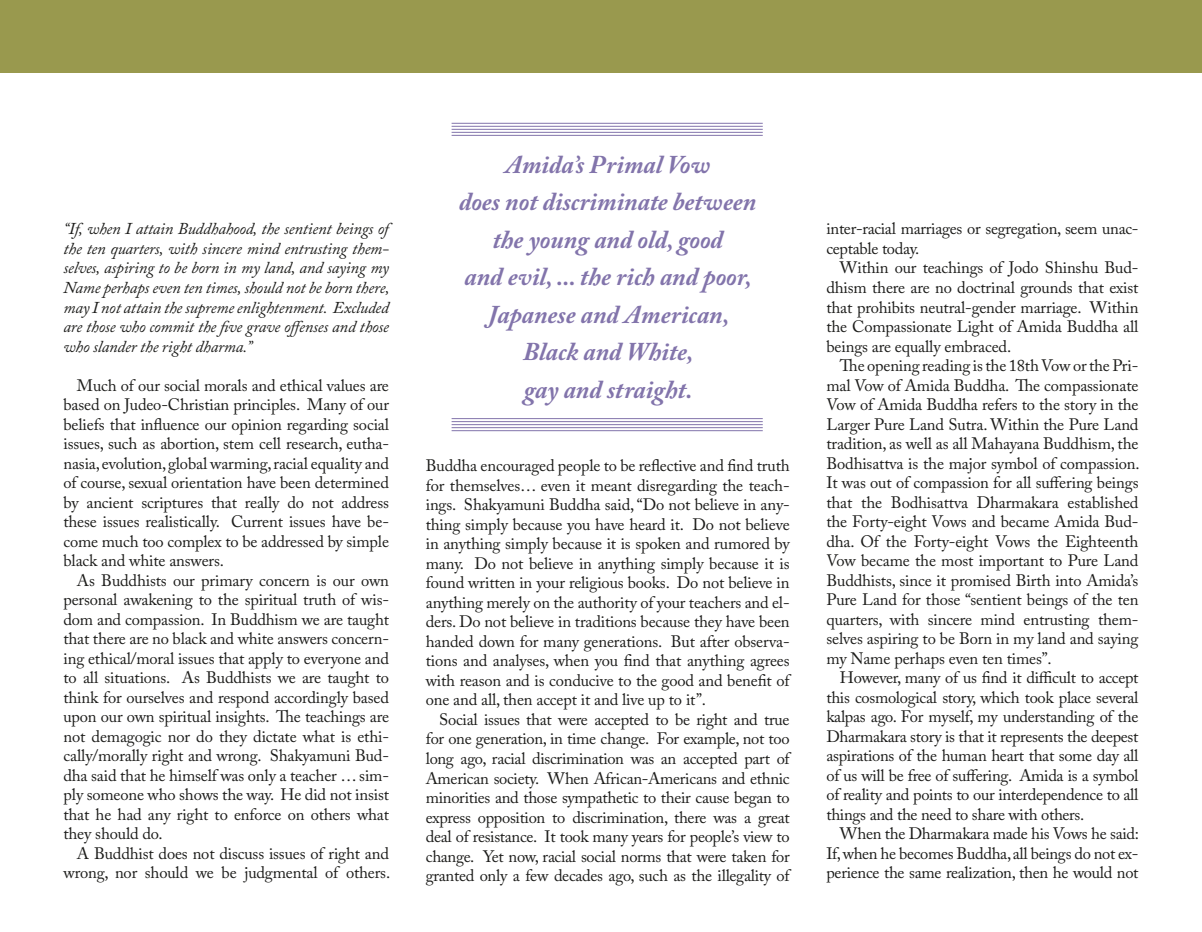
<style>
.page{position:relative;width:1202px;height:932px;background:#fff}
.page>*{position:absolute;margin:0;border:0;box-sizing:border-box;transform-origin:0 0}
.SD_PULL_QUOTE_B_ITAL{font:italic 700 25.5px/37.5px "Adobe Caslon Pro";color:#8274ab;text-align:center}
.SD_Body_Indent{font:16.5px/19.5px "Adobe Caslon Pro";letter-spacing:-.01em;color:#1c1c1a;text-align:justify}
.SD_Body_Indent-2{font:italic 16.5px/19.5px "Adobe Caslon Pro";letter-spacing:-.01em;color:#1c1c1a;text-align:justify}
</style>
<div class="page">
<div style="left:0;top:0;width:1202px;height:73px;background:#99994e"></div>
<hr style="left:451px;top:135px;width:311px;height:1px;background:#8274ab">
<hr style="left:451px;top:132px;width:311px;height:1px;background:#8274ab">
<hr style="left:451px;top:129px;width:311px;height:1px;background:#8274ab">
<hr style="left:451px;top:126px;width:311px;height:1px;background:#8274ab">
<hr style="left:451px;top:123px;width:311px;height:1px;background:#8274ab">
<hr style="left:451px;top:430px;width:311px;height:1px;background:#8274ab">
<hr style="left:451px;top:427px;width:311px;height:1px;background:#8274ab">
<hr style="left:451px;top:424px;width:311px;height:1px;background:#8274ab">
<hr style="left:451px;top:421px;width:311px;height:1px;background:#8274ab">
<hr style="left:451px;top:418px;width:311px;height:1px;background:#8274ab">
<p class="SD_Body_Indent-2" style="left:63px;top:219px;width:327px">“If, when I attain Buddhahood, the sentient beings of the ten quarters, with sincere mind entrusting them&shy;selves, aspiring to be born in my land, and saying my Name perhaps even ten times, should not be born there, may I not attain the supreme enlightenment. Excluded are those who commit the five grave offenses and those who slander the right dharma.”</p>
<p class="SD_Body_Indent" style="left:63px;top:375px;width:327px;text-indent:14px">Much of our social morals and ethical values are based on Judeo-Christian principles. Many of our beliefs that influence our opinion regarding social issues, such as abortion, stem cell research, eutha&shy;nasia, evolution, global warming, racial equality and of course, sexual orientation have been determined by ancient scriptures that really do not address these issues realistically. Current issues have be&shy;come much too complex to be addressed by simple black and white answers.</p>
<p class="SD_Body_Indent" style="left:63px;top:570px;width:327px;text-indent:14px">As Buddhists our primary concern is our own personal awakening to the spiritual truth of wis&shy;dom and compassion. In Buddhism we are taught that there are no black and white answers concern&shy;ing ethical/moral issues that apply to everyone and to all situations. As Buddhists we are taught to think for ourselves and respond accordingly based upon our own spiritual insights. The teachings are not demagogic nor do they dictate what is ethi&shy;cally/morally right and wrong. Shakyamuni Bud&shy;dha said that he himself was only a teacher … sim&shy;ply someone who shows the way. He did not insist that he had any right to enforce on others what they should do.</p>
<p class="SD_Body_Indent" style="left:63px;top:843px;width:328px;text-align:right">A Buddhist does not discuss issues of right and wrong, nor should we be judgmental of others.</p>
<p class="SD_PULL_QUOTE_B_ITAL" style="left:459px;top:145px;width:299px">Amida’s Primal Vow<br>does not discriminate between the young and old, good<br>and evil, ... the rich and poor,<br>Japanese and American,<br>Black and White,<br>gay and straight.</p>
<p class="SD_Body_Indent" style="left:426px;top:456px;width:365px">Buddha encouraged people to be reflective and find truth for themselves… even it meant disregarding the teach&shy;ings. Shakyamuni Buddha said, “Do not believe in any&shy;thing simply because you have heard it. Do not believe in anything simply because it is spoken and rumored by many. Do not believe in anything simply because it is found written in your religious books. Do not believe in anything merely on the authority of your teachers and el&shy;ders. Do not believe in traditions because they have been handed down for many generations. But after observa&shy;tions and analyses, when you find that anything agrees with reason and is conducive to the good and benefit of one and all, then accept it and live up to it”.</p>
<p class="SD_Body_Indent" style="left:426px;top:709px;width:365px;text-indent:14px">Social issues that were accepted to be right and true for one generation, in time change. For example, not too long ago, racial discrimination was an accepted part of American society. When African-Americans and ethnic minorities and those sympathetic to their cause began to express opposition to discrimination, there was a great deal of resistance. It took many years for people’s view to change. Yet now, racial social norms that were taken for granted only a few decades ago, such as the illegality of</p>
<p class="SD_Body_Indent" style="left:826px;top:219px;width:313px">inter-racial marriages or segregation, seem unac&shy;ceptable today.</p>
<p class="SD_Body_Indent" style="left:826px;top:258px;width:313px;text-indent:14px">Within our teachings of Jodo Shinshu Bud&shy;dhism there are no doctrinal grounds that exist that prohibits neutral-gender marriage. Within the Compassionate Light of Amida Buddha all beings are equally embraced.</p>
<p class="SD_Body_Indent" style="left:826px;top:355px;width:315px;text-indent:14px">The opening reading is the 18th Vow or the Pri&shy;mal Vow of Amida Buddha. The compassionate Vow of Amida Buddha refers to the story in the Larger Pure Land Sutra. Within the Pure Land tradition, as well as all Mahayana Buddhism, the Bodhisattva is the major symbol of compassion.<br>It was out of compassion for all suffering beings that the Bodhisattva Dharmakara established the Forty-eight Vows and became Amida Bud&shy;dha. Of the Forty-eight Vows the Eighteenth Vow became the most important to Pure Land Buddhists, since it promised Birth into Amida’s Pure Land for those “sentient beings of the ten quarters, with sincere mind entrusting them&shy;selves aspiring to be Born in my land and saying my Name perhaps even ten times”.</p>
<p class="SD_Body_Indent" style="left:826px;top:667px;width:313px;text-indent:14px">However, many of us find it difficult to accept this cosmological story, which took place several kalpas ago. For myself, my understanding of the Dharmakara story is that it represents the deepest aspirations of the human heart that some day all of us will be free of suffering. Amida is a symbol of reality and points to our interdependence to all things and the need to share with others.</p>
<p class="SD_Body_Indent" style="left:826px;top:823px;width:314px;text-indent:14px">When the Dharmakara made his Vows he said:<br>If, when he becomes Buddha, all beings do not ex&shy;perience the same realization, then he would not</p>
</div>
